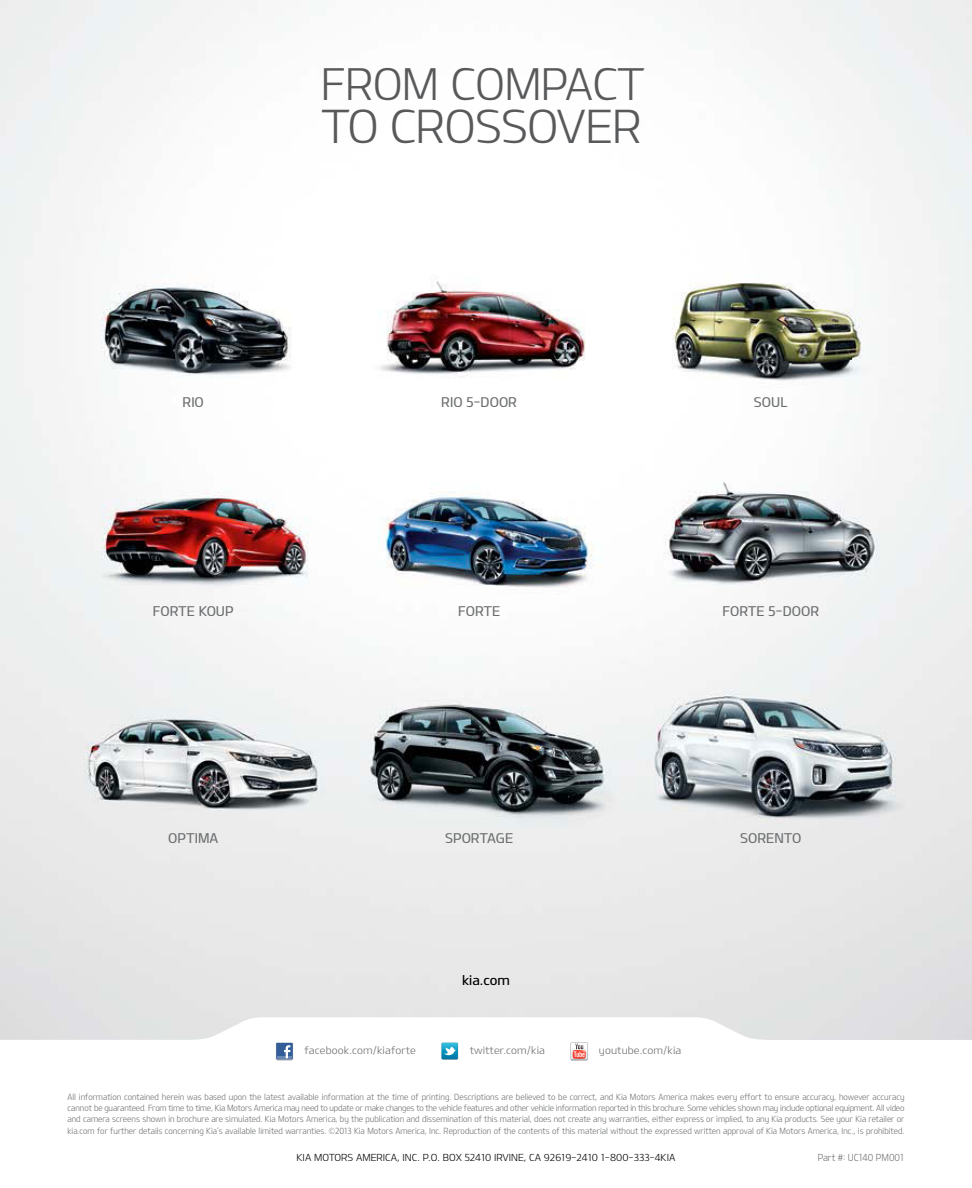
<style>
.page{position:relative;width:972px;height:1188px;background:#fff}
.page>*{position:absolute;margin:0;border:0;box-sizing:border-box;transform-origin:0 0}
.t1{font:45.75px "KIAOTFL";letter-spacing:-.02em;color:#58595b}
.t2{font:43.8px "KIAOTFL";letter-spacing:-.02em;color:#58595b}
.t3{font:13.5px "KIAOTFM";color:#6d6f71}
.t4{font:13.5px "KIAOTFM";color:#000}
.t5{font:10.35px "KIAOTFL";letter-spacing:.01em;color:#6d6f71}
.t6{font:9.75px "KIAOTFL";color:#000}
.t7{font:9.75px "KIAOTFL";color:#6d6f71;scale:.9 1}
.t8{font:8.55px/11.2px "KIAOTFL";color:#6d6f71;text-align:justify;scale:.9 1}
</style>
<div class="page">
<img style="left:0;top:0;width:972px;height:1017px">
<svg style="left:0;top:1017px;width:972px;height:44px"></svg>
<svg style="left:570px;top:1042px;width:18px;height:19px"></svg>
<svg style="left:276px;top:1043px;width:17px;height:17px"></svg>
<svg style="left:441px;top:1043px;width:17px;height:17px"></svg>
<h2 class="t2" style="left:321px;top:56px;width:326px">From CompaCt</h2>
<h1 class="t1" style="left:321px;top:97px;width:323px">to Crossover</h1>
<h3 class="t3" style="left:183px;top:393px;width:23px">RIO</h3>
<h3 class="t3" style="left:441px;top:393px;width:77px">RIO 5-DOOR</h3>
<h3 class="t3" style="left:754px;top:393px;width:35px">SOul</h3>
<h3 class="t3" style="left:153px;top:602px;width:82px">FORTE KOuP</h3>
<h3 class="t3" style="left:722px;top:602px;width:98px">FORTE 5-DOOR</h3>
<h3 class="t3" style="left:458px;top:602px;width:44px">FORTE</h3>
<h3 class="t3" style="left:168px;top:830px;width:52px">OPTIMA</h3>
<h3 class="t3" style="left:445px;top:830px;width:70px">SPORTAGE</h3>
<h3 class="t3" style="left:740px;top:830px;width:63px">SOREnTO</h3>
<h3 class="t4" style="left:462px;top:971px;width:49px">kia.com</h3>
<p class="t5" style="left:305px;top:1044px;width:113px">facebook.com/kiaforte</p>
<p class="t5" style="left:470px;top:1044px;width:77px">twitter.com/kia</p>
<p class="t5" style="left:599px;top:1044px;width:84px">youtube.com/kia</p>
<p class="t8" style="left:67px;top:1091px;width:932px">all information contained herein was based upon the latest available information at the time of printing. Descriptions are believed to be correct, and Kia motors america makes every effort to ensure accuracy, however accuracy cannot be guaranteed. From time to time, Kia motors america may need to update or make changes to the vehicle features and other vehicle information reported in this brochure. some vehicles shown may include optional equipment. all video and camera screens shown in brochure are simulated. Kia motors america, by the publication and dissemination of this material, does not create any warranties, either express or implied, to any Kia products. see your Kia retailer or kia.com for further details concerning Kia’s available limited warranties. ©2013 Kia motors america, inc. reproduction of the contents of this material without the expressed written approval of Kia motors america, inc., is prohibited.</p>
<p class="t7" style="left:818px;top:1151px;width:97px">part #: UC140 pm001</p>
<p class="t6" style="left:296px;top:1151px;width:381px">Kia motors ameriCa, inC. p.o. Box 52410 irvine, Ca 92619-2410 1-800-333-4Kia</p>
</div>
